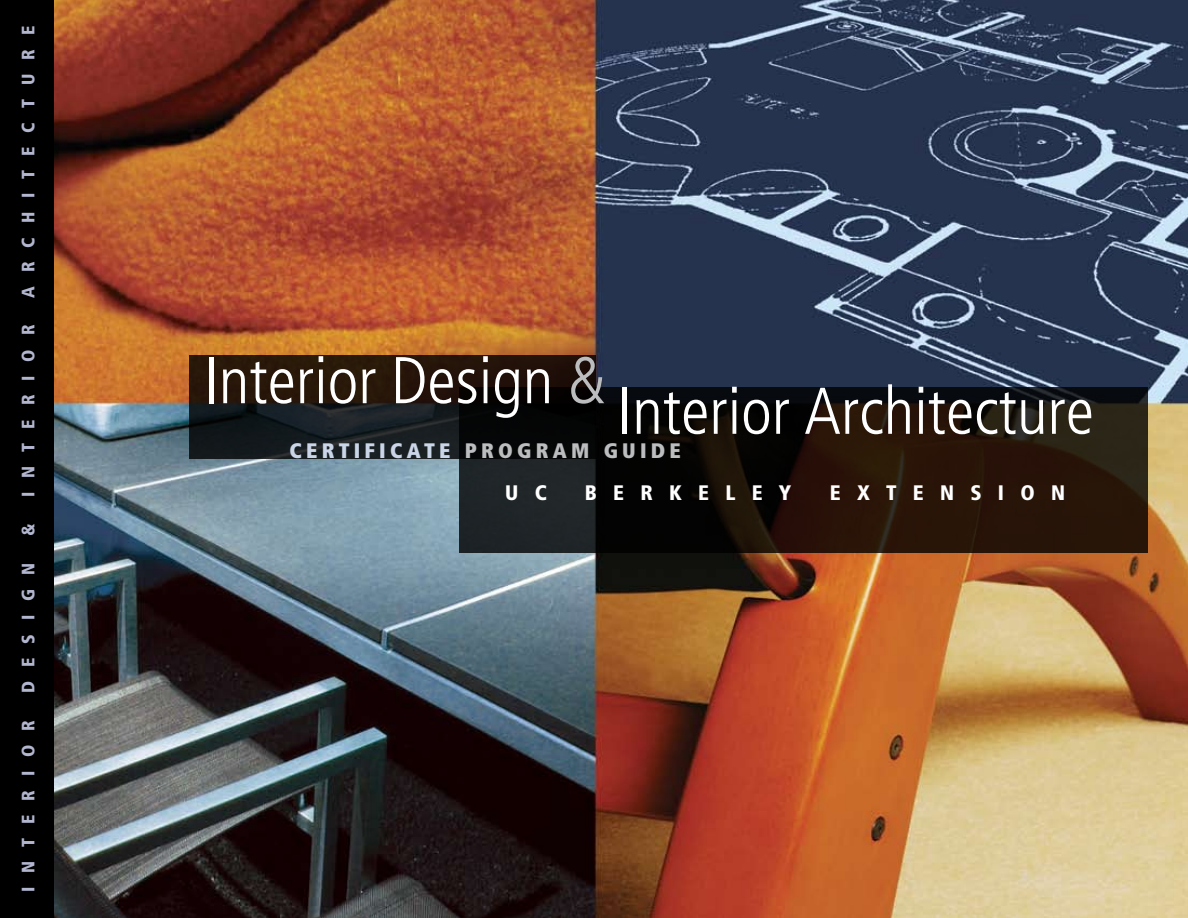
<style>
.page{position:relative;width:1188px;height:918px;background:#fff}
.page>*{position:absolute;margin:0;border:0;box-sizing:border-box;transform-origin:0 0}
.t1{font:300 condensed 66px "Frutiger";color:#fff}
.t2{font:900 condensed 21px "Frutiger";letter-spacing:.2em;color:#bcbdbf}
.t3{font:900 condensed 21px "Frutiger";letter-spacing:.775em;color:#fff}
.t4{font:900 condensed 18px "Frutiger";letter-spacing:.775em;color:#b2b6cf}
.s1{color:#bcbdbf}
.s2{color:#cbd5e8}
</style>
<div class="page">
<img style="left:54px;top:0;width:1134px;height:918px">
<svg style="left:459px;top:388px;width:689px;height:165px;background:#1b120c"></svg>
<div style="left:0;top:0;width:54px;height:918px;background:#000"></div>
<svg style="left:189px;top:356px;width:406px;height:103px;background:#181410"></svg>
<p class="t4" style="left:17px;top:298px;width:273px;rotate:-90deg">ARCHITECTURE</p>
<p class="t4" style="left:17px;top:497px;width:174px;rotate:-90deg">INTERIOR</p>
<p class="t4" style="left:17px;top:536px;width:14px;rotate:-90deg">&amp;</p>
<p class="t4" style="left:17px;top:693px;width:132px;rotate:-90deg">DESIGN</p>
<p class="t4" style="left:17px;top:892px;width:174px;rotate:-90deg">INTERIOR</p>
<h1 class="t1" style="left:204px;top:343px;width:403px">Interior Design <span class="s1">&amp;</span></h1>
<h1 class="t1" style="left:618px;top:374px;width:478px">Interior Architecture</h1>
<p class="t2" style="left:290px;top:438px;width:393px"><span class="s2">CERTIFICATE</span> PROGRAM GUIDE</p>
<p class="t3" style="left:505px;top:481px;width:43px">U C</p>
<p class="t3" style="left:585px;top:481px;width:208px">BERKELEY</p>
<p class="t3" style="left:830px;top:481px;width:237px">EXTENSION</p>
</div>
